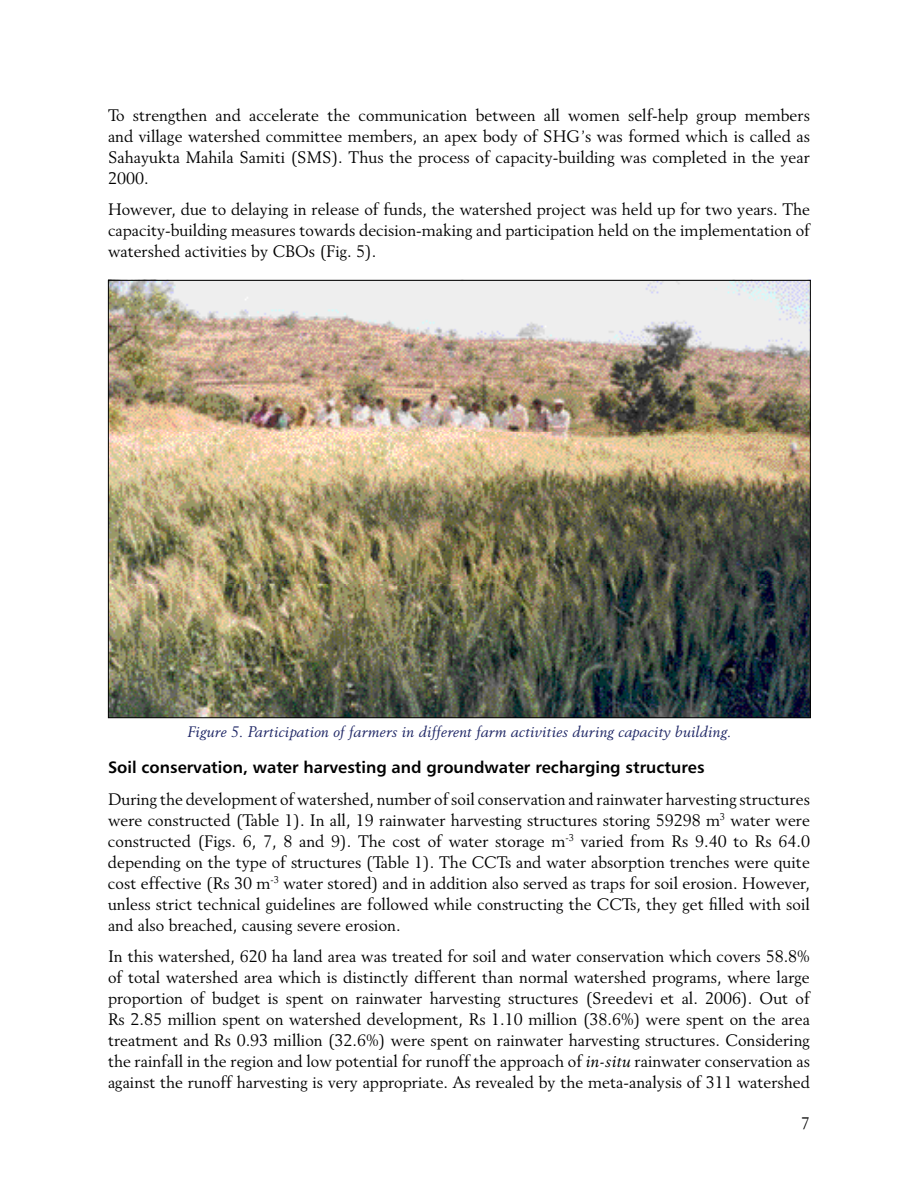
<style>
.page{position:relative;width:918px;height:1188px;background:#fff}
.page>*{position:absolute;margin:0;border:0;box-sizing:border-box;transform-origin:0 0}
.t1{font:16.5px/21px "Revival 565 BT";color:#000;text-align:justify}
.t2{font:16.5px "Humanist 777 BT Bold B";color:#000}
.t3{font:italic 15px "Revival 565 BT";color:#202866}
.s1{font-style:italic}
</style>
<div class="page">
<img style="left:110px;top:282px;width:699px;height:434px">
<p class="t1" style="left:108px;top:105px;width:703px">To strengthen and accelerate the communication between all women self-help group members and village watershed committee members, an apex body of SHG’s was formed which is called as Sahayukta Mahila Samiti (SMS). Thus the process of capacity-building was completed in the year 2000.</p>
<p class="t1" style="left:108px;top:200px;width:704px">However, due to delaying in release of funds, the watershed project was held up for two years. The capacity-building measures towards decision-making and participation held on the implementation of watershed activities by CBOs (Fig. 5).</p>
<p class="t3" style="left:188px;top:725px;width:545px">Figure 5. Participation of farmers in different farm activities during capacity building.</p>
<p class="t2" style="left:108px;top:759px;width:598px">Soil conservation, water harvesting and groundwater recharging structures</p>
<p class="t1" style="left:108px;top:789px;width:704px">During the development of watershed, number of soil conservation and rainwater harvesting structures were constructed (Table 1). In all, 19 rainwater harvesting structures storing 59298 m<sup>3</sup> water were constructed (Figs. 6, 7, 8 and 9). The cost of water storage m<sup>-3</sup> varied from Rs 9.40 to Rs 64.0 depending on the type of structures (Table 1). The CCTs and water absorption trenches were quite cost effective (Rs 30 m<sup>-3</sup> water stored) and in addition also served as traps for soil erosion. However, unless strict technical guidelines are followed while constructing the CCTs, they get filled with soil and also breached, causing severe erosion.</p>
<p class="t1" style="left:108px;top:947px;width:703px">In this watershed, 620 ha land area was treated for soil and water conservation which covers 58.8% of total watershed area which is distinctly different than normal watershed programs, where large proportion of budget is spent on rainwater harvesting structures (Sreedevi et al. 2006). Out of Rs 2.85 million spent on watershed development, Rs 1.10 million (38.6%) were spent on the area treatment and Rs 0.93 million (32.6%) were spent on rainwater harvesting structures. Considering the rainfall in the region and low potential for runoff the approach of <span class="s1">in-situ</span> rainwater conservation as against the runoff harvesting is very appropriate. As revealed by the meta-analysis of 311 watershed</p>
<p class="t1" style="left:801px;top:1113px;width:11px">7</p>
</div>
